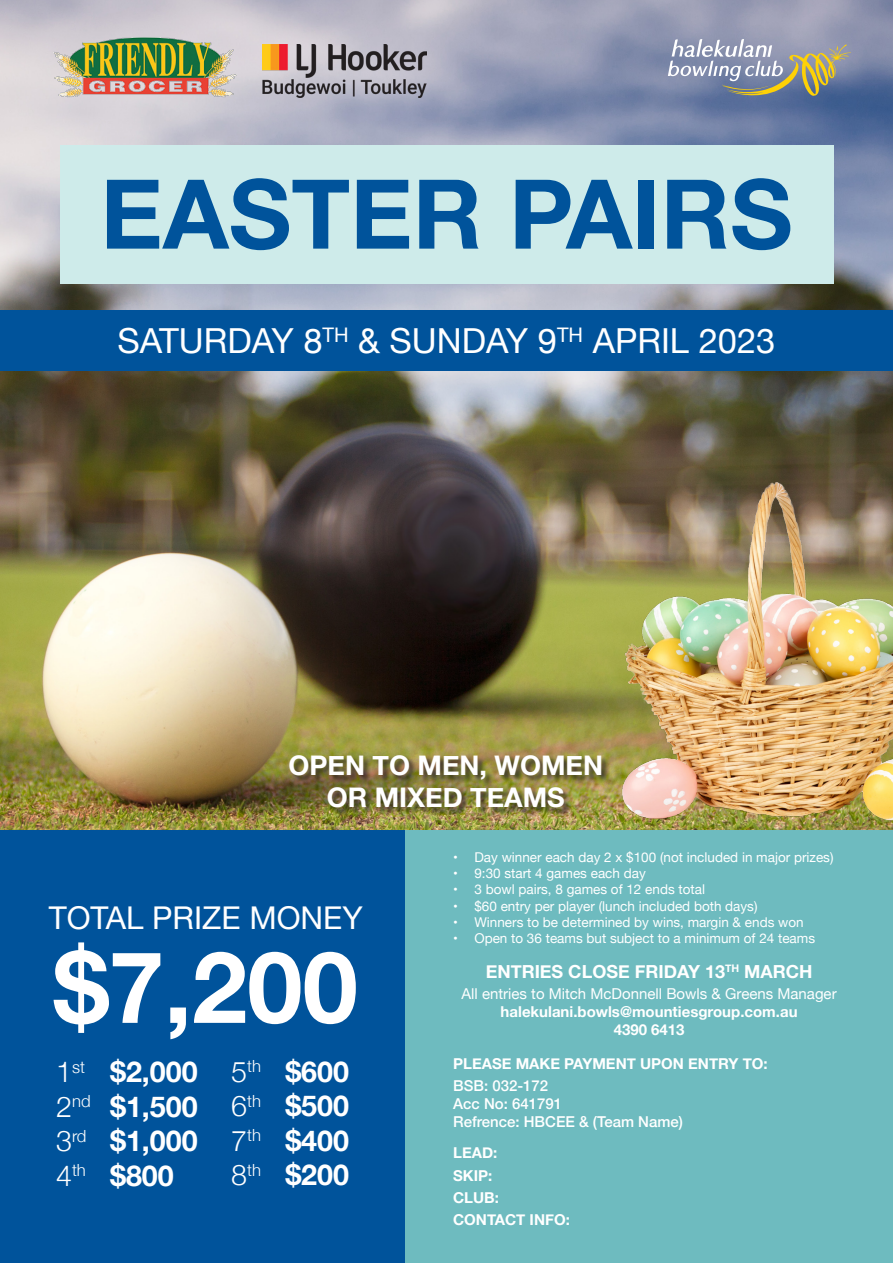
<style>
.page{position:relative;width:893px;height:1263px;background:#fff}
.page>*{position:absolute;margin:0;border:0;box-sizing:border-box;transform-origin:0 0}
.t1{font:700 99.45px "Helvetica Neue";color:#fff}
.t2{font:700 96.3px "Helvetica Neue";color:#00539b}
.t3{font:34.5px "Helvetica Neue";color:#fff}
.t4{font:31.35px "Helvetica Neue";color:#fff}
.t5{font:700 28.65px "Helvetica Neue";color:#fff}
.t6{font:700 27px/32.4px "Helvetica Neue";color:#fff;text-align:center}
.t7{font:700 18px "Helvetica Neue";color:#fff}
.t8{font:700 15px "Helvetica Neue";color:#fff}
.t9{font:500 15px "Helvetica Neue";color:#fff}
.t10{font:15px "Helvetica Neue";color:#fff}
.t11{font:13.5px "Helvetica Neue";color:#fff}
.s1{font-weight:300}
</style>
<div class="page">
<img style="left:0;top:0;width:893px;height:830px">
<div style="left:405px;top:830px;width:488px;height:433px;background:#6ebbbf"></div>
<svg style="left:668px;top:39px;width:183px;height:57px"></svg>
<img style="left:621px;top:475px;width:272px;height:355px">
<div style="left:60px;top:145px;width:773px;height:139px;background:#ceebea"></div>
<div style="left:0;top:310px;width:893px;height:61px;background:#00539b"></div>
<div style="left:0;top:830px;width:405px;height:433px;background:#00539b"></div>
<div style="left:290px;top:755px;width:320px;height:61px;background:#231f20;opacity:.75"></div>
<img style="left:50px;top:33px;width:192px;height:70px">
<img style="left:262px;top:44px;width:164px;height:53px">
<p class="t2" style="left:100px;top:139px;width:694px">EASTER PAIRS</p>
<p class="t3" style="left:117px;top:316px;width:659px">SATURDAY 8<sup>TH</sup> &amp; SUNDAY 9<sup>TH</sup> APRIL 2023</p>
<p class="t6" style="left:288px;top:749px;width:316px">OPEN TO MEN, WOMEN<br>OR MIXED TEAMS</p>
<p class="t4" style="left:49px;top:895px;width:315px">TOTAL PRIZE MONEY</p>
<p class="t1" style="left:54px;top:909px;width:306px">$7,200</p>
<p class="t5" style="left:56px;top:1050px;width:143px"><span class="s1">1</span><sup>st</sup> $2,000</p>
<p class="t5" style="left:56px;top:1084px;width:143px"><span class="s1">2</span><sup>nd</sup> $1,500</p>
<p class="t5" style="left:56px;top:1118px;width:143px"><span class="s1">3</span><sup>rd</sup> $1,000</p>
<p class="t5" style="left:56px;top:1153px;width:119px"><span class="s1">4</span><sup>th</sup> $800</p>
<p class="t5" style="left:231px;top:1049px;width:119px"><span class="s1">5</span><sup>th</sup> $600</p>
<p class="t5" style="left:231px;top:1083px;width:119px"><span class="s1">6</span><sup>th</sup> $500</p>
<p class="t5" style="left:231px;top:1118px;width:119px"><span class="s1">7</span><sup>th</sup> $400</p>
<p class="t5" style="left:231px;top:1152px;width:119px"><span class="s1">8</span><sup>th</sup> $200</p>
<p class="t11" style="left:453px;top:847px;width:382px">• Day winner each day 2 x $100 (not included in major prizes)</p>
<p class="t11" style="left:453px;top:863px;width:194px">• 9:30 start 4 games each day</p>
<p class="t11" style="left:453px;top:880px;width:253px">• 3 bowl pairs, 8 games of 12 ends total</p>
<p class="t11" style="left:453px;top:896px;width:306px">• $60 entry per player (lunch included both days)</p>
<p class="t11" style="left:453px;top:912px;width:352px">• Winners to be determined by wins, margin &amp; ends won</p>
<p class="t11" style="left:453px;top:928px;width:363px">• Open to 36 teams but subject to a minimum of 24 teams</p>
<p class="t7" style="left:486px;top:957px;width:328px">ENTRIES CLOSE FRIDAY 13<sup>TH</sup> MARCH</p>
<p class="t10" style="left:462px;top:982px;width:377px">All entries to Mitch McDonnell Bowls &amp; Greens Manager</p>
<p class="t8" style="left:501px;top:999px;width:298px">halekulani.bowls@mountiesgroup.com.au</p>
<p class="t8" style="left:614px;top:1017px;width:72px">4390 6413</p>
<p class="t8" style="left:453px;top:1052px;width:316px">PLEASE MAKE PAYMENT UPON ENTRY TO:</p>
<p class="t9" style="left:453px;top:1073px;width:97px">BSB: 032-172</p>
<p class="t9" style="left:453px;top:1091px;width:110px">Acc No: 641791</p>
<p class="t9" style="left:453px;top:1109px;width:231px">Refrence: HBCEE &amp; (Team Name)</p>
<p class="t8" style="left:453px;top:1141px;width:46px">LEAD:</p>
<p class="t8" style="left:453px;top:1163px;width:41px">SKIP:</p>
<p class="t8" style="left:453px;top:1186px;width:47px">CLUB:</p>
<p class="t8" style="left:453px;top:1208px;width:118px">CONTACT INFO:</p>
</div>
